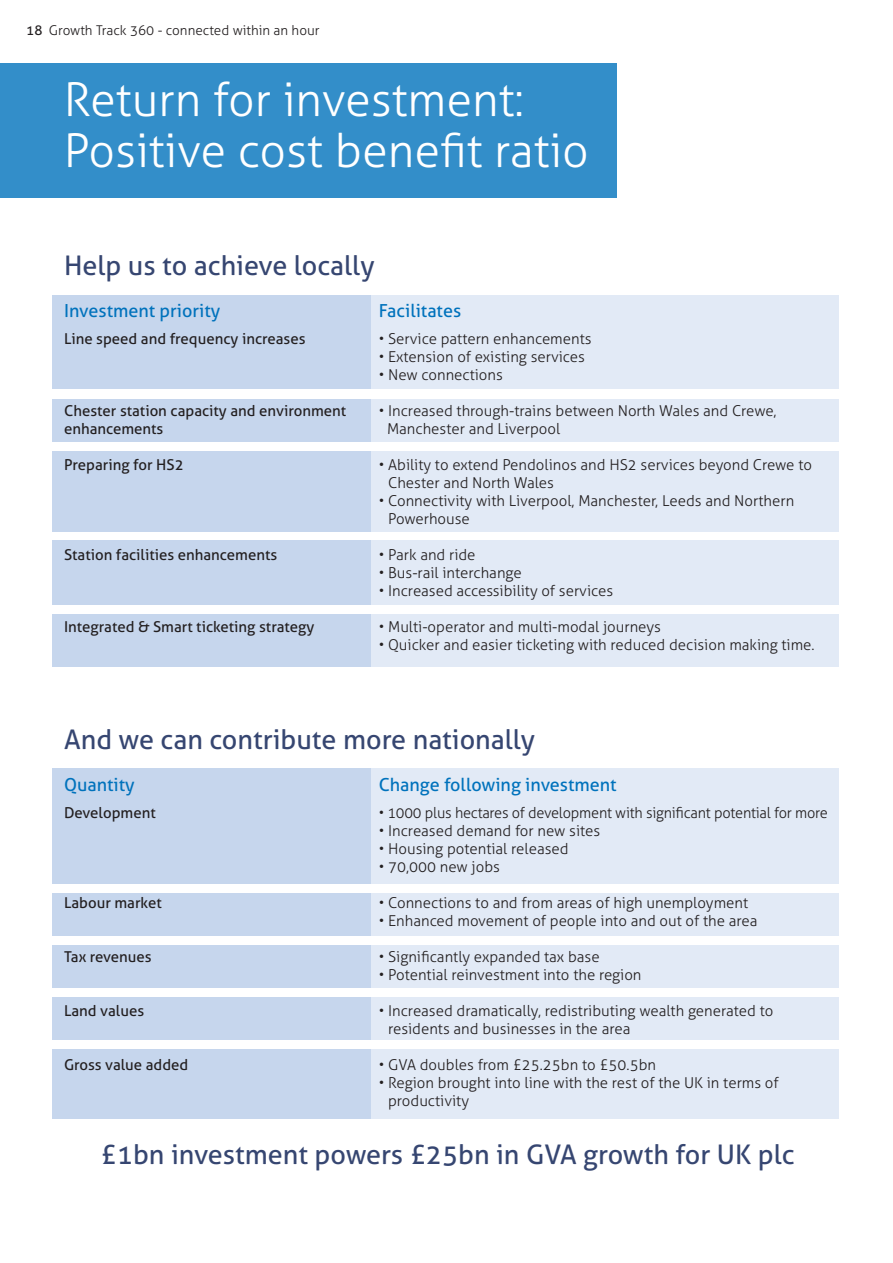
<style>
.page{position:relative;width:893px;height:1263px;background:#fff}
.page>*{position:absolute;margin:0;border:0;box-sizing:border-box;transform-origin:0 0}
.t1{font:300 46.5px/51.3px "Aller";color:#fff}
.t2{font:27px "Aller";color:#364671}
.t3{font:18px "Aller";color:#0072bc}
.t4{font:300 15px/18px "Aller";color:#231f20}
.t5{font:15px "Aller";color:#231f20}
.t6{font:300 13.5px "Aller";color:#231f20}
.s1{font-weight:400}
</style>
<div class="page">
<div style="left:52px;top:295px;width:787px;height:94px;background:#e2eaf6"></div>
<div style="left:52px;top:768px;width:787px;height:115px;background:#e2eaf6"></div>
<div style="left:52px;top:893px;width:787px;height:43px;background:#e2eaf6"></div>
<div style="left:52px;top:945px;width:787px;height:43px;background:#e2eaf6"></div>
<div style="left:52px;top:997px;width:787px;height:43px;background:#e2eaf6"></div>
<div style="left:52px;top:1049px;width:787px;height:70px;background:#e2eaf6"></div>
<div style="left:52px;top:398px;width:787px;height:43px;background:#e2eaf6"></div>
<div style="left:52px;top:451px;width:787px;height:80px;background:#e2eaf6"></div>
<div style="left:52px;top:540px;width:787px;height:65px;background:#e2eaf6"></div>
<div style="left:52px;top:614px;width:787px;height:52px;background:#e2eaf6"></div>
<div style="left:52px;top:295px;width:319px;height:94px;background:#c6d6ed"></div>
<div style="left:52px;top:768px;width:319px;height:115px;background:#c6d6ed"></div>
<div style="left:52px;top:893px;width:319px;height:43px;background:#c6d6ed"></div>
<div style="left:52px;top:945px;width:319px;height:43px;background:#c6d6ed"></div>
<div style="left:52px;top:997px;width:319px;height:43px;background:#c6d6ed"></div>
<div style="left:52px;top:1049px;width:319px;height:70px;background:#c6d6ed"></div>
<div style="left:52px;top:398px;width:319px;height:43px;background:#c6d6ed"></div>
<div style="left:52px;top:451px;width:319px;height:80px;background:#c6d6ed"></div>
<div style="left:52px;top:540px;width:319px;height:65px;background:#c6d6ed"></div>
<div style="left:52px;top:614px;width:319px;height:52px;background:#c6d6ed"></div>
<div style="left:0;top:64px;width:616px;height:134px;background:#338ec9"></div>
<p class="t6" style="left:26px;top:22px;width:295px"><span class="s1">18</span> Growth Track 360 - connected within an hour</p>
<h1 class="t1" style="left:64px;top:74px;width:527px">Return for investment:<br>Positive cost benefit ratio</h1>
<h2 class="t2" style="left:64px;top:249px;width:312px">Help us to achieve locally</h2>
<p class="t3" style="left:64px;top:300px;width:158px">Investment priority</p>
<p class="t3" style="left:379px;top:300px;width:84px">Facilitates</p>
<p class="t5" style="left:64px;top:330px;width:243px">Line speed and frequency increases</p>
<p class="t4" style="left:379px;top:330px;width:214px">• Service pattern enhancements</p>
<p class="t4" style="left:379px;top:348px;width:208px">• Extension of existing services</p>
<p class="t4" style="left:379px;top:366px;width:126px">• New connections</p>
<p class="t5" style="left:64px;top:402px;width:284px">Chester station capacity and environment</p>
<p class="t4" style="left:379px;top:402px;width:399px">• Increased through-trains between North Wales and Crewe,</p>
<p class="t5" style="left:64px;top:420px;width:101px">enhancements</p>
<p class="t4" style="left:387px;top:420px;width:175px">Manchester and Liverpool</p>
<p class="t5" style="left:64px;top:456px;width:121px">Preparing for HS2</p>
<p class="t4" style="left:388px;top:456px;width:425px;text-indent:-9px">• Ability to extend Pendolinos and HS2 services beyond Crewe to<br>Chester and North Wales</p>
<p class="t4" style="left:388px;top:492px;width:408px;text-indent:-9px">• Connectivity with Liverpool, Manchester, Leeds and Northern<br>Powerhouse</p>
<p class="t5" style="left:64px;top:546px;width:215px">Station facilities enhancements</p>
<p class="t4" style="left:379px;top:546px;width:98px">• Park and ride</p>
<p class="t4" style="left:379px;top:564px;width:145px">• Bus-rail interchange</p>
<p class="t4" style="left:379px;top:582px;width:236px">• Increased accessibility of services</p>
<p class="t5" style="left:64px;top:618px;width:252px">Integrated &amp; Smart ticketing strategy</p>
<p class="t4" style="left:379px;top:618px;width:284px">• Multi-operator and multi-modal journeys</p>
<p class="t4" style="left:379px;top:636px;width:437px">• Quicker and easier ticketing with reduced decision making time.</p>
<h2 class="t2" style="left:64px;top:723px;width:473px">And we can contribute more nationally</h2>
<p class="t3" style="left:64px;top:773px;width:72px">Quantity</p>
<p class="t3" style="left:379px;top:773px;width:239px">Change following investment</p>
<p class="t5" style="left:64px;top:803px;width:93px">Development</p>
<p class="t4" style="left:379px;top:803px;width:451px">• 1000 plus hectares of development with significant potential for more</p>
<p class="t4" style="left:379px;top:821px;width:223px">• Increased demand for new sites</p>
<p class="t4" style="left:379px;top:839px;width:191px">• Housing potential released</p>
<p class="t4" style="left:379px;top:857px;width:123px">• 70,000 new jobs</p>
<p class="t5" style="left:64px;top:893px;width:99px">Labour market</p>
<p class="t4" style="left:379px;top:893px;width:371px">• Connections to and from areas of high unemployment</p>
<p class="t4" style="left:379px;top:911px;width:380px">• Enhanced movement of people into and out of the area</p>
<p class="t5" style="left:64px;top:947px;width:89px">Tax revenues</p>
<p class="t4" style="left:379px;top:947px;width:222px">• Significantly expanded tax base</p>
<p class="t4" style="left:379px;top:965px;width:264px">• Potential reinvestment into the region</p>
<p class="t5" style="left:64px;top:1001px;width:82px">Land values</p>
<p class="t4" style="left:388px;top:1001px;width:387px;text-indent:-9px">• Increased dramatically, redistributing wealth generated to residents and businesses in the area</p>
<p class="t5" style="left:64px;top:1055px;width:126px">Gross value added</p>
<p class="t4" style="left:379px;top:1055px;width:279px">• GVA doubles from £25.25bn to £50.5bn</p>
<p class="t4" style="left:388px;top:1073px;width:392px;text-indent:-9px">• Region brought into line with the rest of the UK in terms of productivity</p>
<h2 class="t2" style="left:101px;top:1138px;width:695px">£1bn investment powers £25bn in GVA growth for UK plc</h2>
</div>
